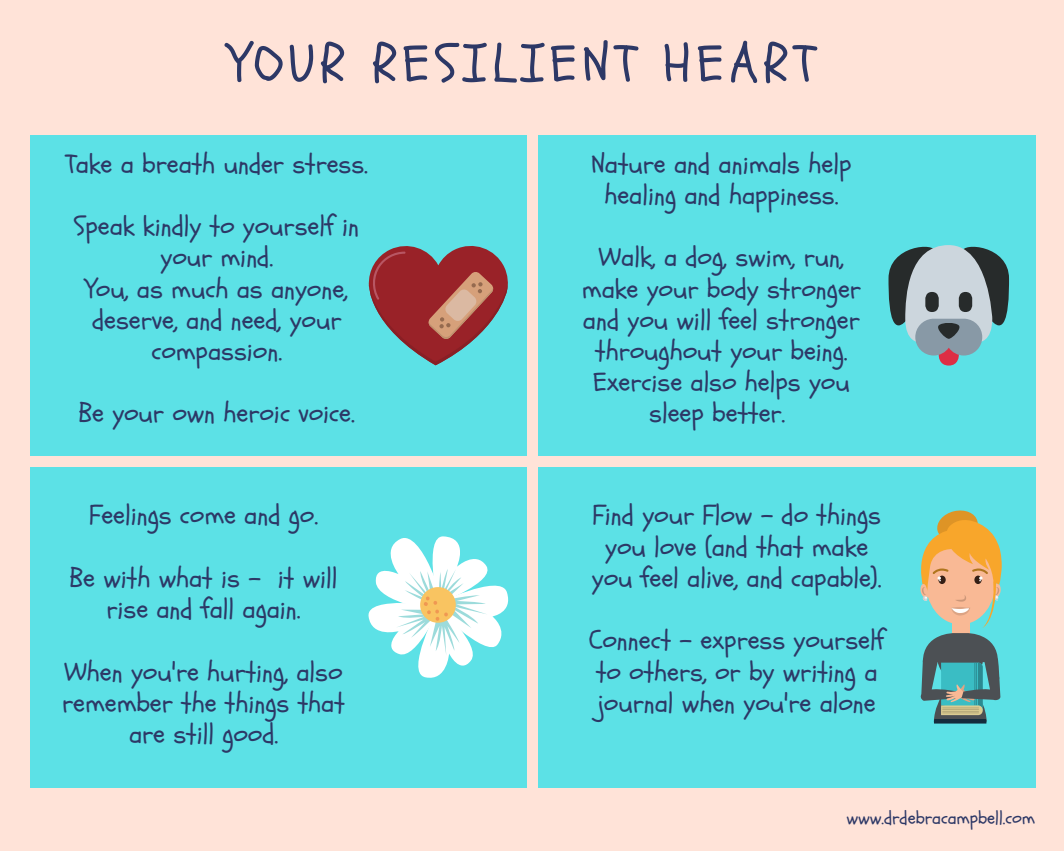
<style>
.page{position:relative;width:1064px;height:851px;background:#fff}
.page>*{position:absolute;margin:0;border:0;box-sizing:border-box;transform-origin:0 0}
.t1{font:52.8px "Schoolbell";letter-spacing:.11em;color:#2d3866}
.t2{font:27px/31.2px "Schoolbell";color:#2d3866;text-align:center}
.t3{font:18.15px "Schoolbell";color:#2d3866}
</style>
<div class="page">
<div style="left:0;top:0;width:1063px;height:850px;background:#ffe3d8"></div>
<div style="left:30px;top:135px;width:496px;height:321px;background:#5ce1e6"></div>
<div style="left:537px;top:135px;width:498px;height:321px;background:#5ce1e6"></div>
<div style="left:30px;top:467px;width:496px;height:321px;background:#5ce1e6"></div>
<div style="left:537px;top:467px;width:498px;height:321px;background:#5ce1e6"></div>
<svg style="left:888px;top:245px;width:120px;height:120px"></svg>
<svg style="left:920px;top:510px;width:81px;height:213px"></svg>
<svg style="left:368px;top:246px;width:140px;height:119px"></svg>
<svg style="left:368px;top:536px;width:140px;height:142px"></svg>
<h1 class="t1" style="left:228px;top:29px;width:587px">YOUR RESILIENT HEART</h1>
<p class="t2" style="left:65px;top:149px;width:304px">Take a breath under stress.</p>
<p class="t2" style="left:74px;top:211px;width:286px">Speak kindly to yourself in your mind.<br>You, as much as anyone, deserve, and need, your compassion.</p>
<p class="t2" style="left:79px;top:398px;width:277px">Be your own heroic voice.</p>
<p class="t2" style="left:89px;top:500px;width:230px">Feelings come and go.</p>
<p class="t2" style="left:70px;top:563px;width:269px">Be with what is - it will rise and fall again.</p>
<p class="t2" style="left:62px;top:656px;width:284px">When you're hurting, also remember the things that are still good.</p>
<p class="t2" style="left:591px;top:149px;width:261px">Nature and animals help healing and happiness.</p>
<p class="t2" style="left:582px;top:242px;width:280px">Walk, a dog, swim, run, make your body stronger and you will feel stronger throughout your being.<br>Exercise also helps you sleep better.</p>
<p class="t2" style="left:591px;top:500px;width:291px">Find your Flow - do things you love (and that make you feel alive, and capable).</p>
<p class="t2" style="left:589px;top:625px;width:297px;text-align:left">Connect - express yourself to others, or by writing a journal when you're alone</p>
<p class="t3" style="left:846px;top:806px;width:190px">www.drdebracampbell.com</p>
</div>
